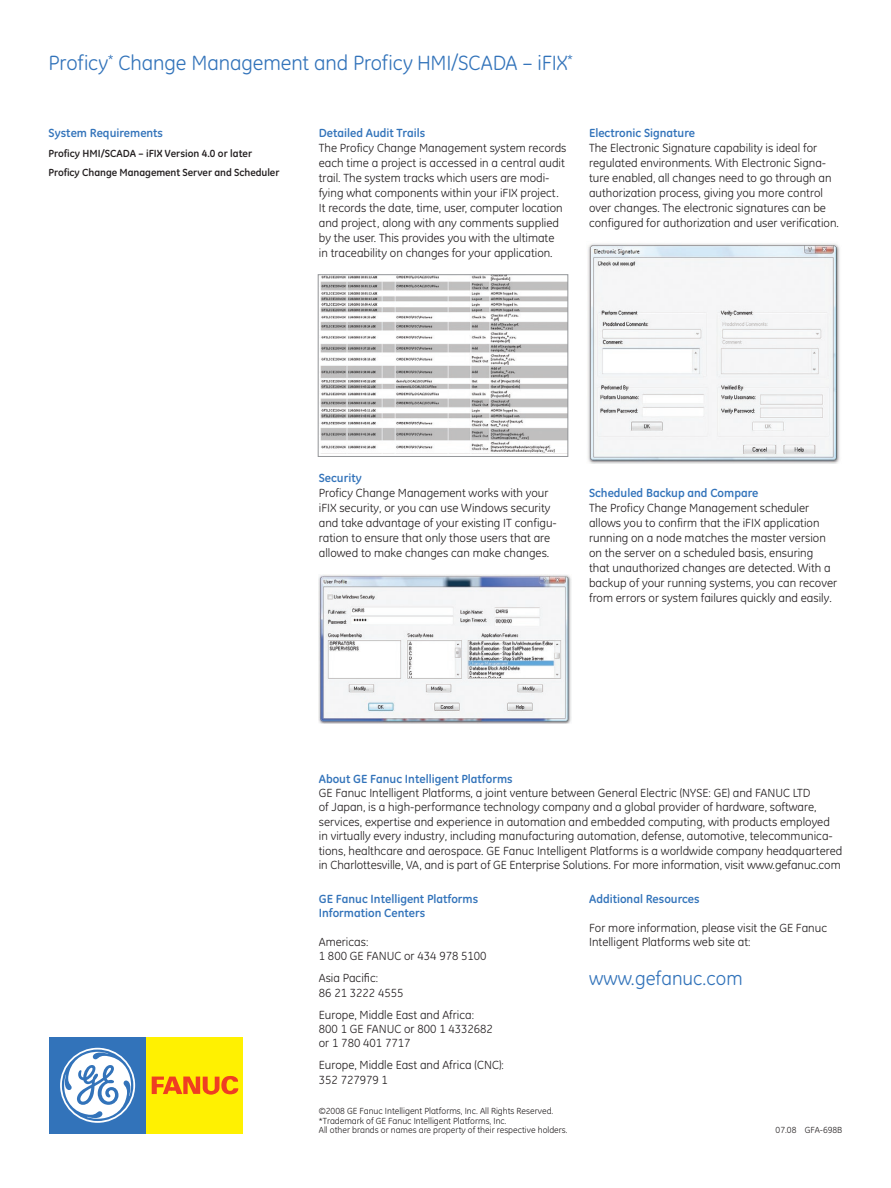
<style>
.page{position:relative;width:891px;height:1188px;background:#fff}
.page>*{position:absolute;margin:0;border:0;box-sizing:border-box;transform-origin:0 0}
.t1{font:21px "GE Inspira";letter-spacing:-.005em;color:#3273ba}
.t2{font:19.5px "GE Inspira";color:#3273ba}
.t3{font:12px/15px "GE Inspira";color:#231f20}
.t4{font:700 12px/14.4px "GE Inspira";color:#3273ba}
.t5{font:700 10.5px/19.5px "GE Inspira";letter-spacing:-.005em;color:#231f20}
.t6{font:9px/9.8px "GE Inspira";color:#231f20}
</style>
<div class="page">
<div style="left:49px;top:1038px;width:97px;height:96px;background:#3273ba"></div>
<svg style="left:60px;top:1048px;width:75px;height:75px"></svg>
<div style="left:146px;top:1038px;width:97px;height:96px;background:#fff101"></div>
<svg style="left:152px;top:1076px;width:87px;height:19px"></svg>
<img style="left:320px;top:277px;width:246px;height:176px">
<div style="left:318px;top:275px;width:250px;height:182px;border:1px solid #939598"></div>
<img style="left:318px;top:574px;width:253px;height:149px">
<img style="left:588px;top:243px;width:252px;height:220px">
<h1 class="t1" style="left:49px;top:51px;width:526px">Proficy<sup>*</sup> Change Management and Proficy HMI/SCADA – iFIX<sup>*</sup></h1>
<p class="t4" style="left:49px;top:125px;width:116px">System Requirements</p>
<p class="t5" style="left:49px;top:143px;width:232px">Proficy HMI/SCADA – iFIX Version 4.0 or later<br>Proficy Change Management Server and Scheduler</p>
<p class="t4" style="left:319px;top:125px;width:108px">Detailed Audit Trails</p>
<p class="t3" style="left:319px;top:140px;width:249px">The Proficy Change Management system records each time a project is accessed in a central audit trail. The system tracks which users are modi&shy;fying what components within your iFIX project.<br>It records the date, time, user, computer location and project, along with any comments supplied by the user. This provides you with the ultimate in traceability on changes for your application.</p>
<p class="t4" style="left:589px;top:125px;width:108px">Electronic Signature</p>
<p class="t3" style="left:589px;top:140px;width:251px">The Electronic Signature capability is ideal for regulated environments. With Electronic Signa&shy;ture enabled, all changes need to go through an authorization process, giving you more control over changes. The electronic signatures can be configured for authorization and user verification.</p>
<p class="t4" style="left:319px;top:470px;width:44px">Security</p>
<p class="t3" style="left:319px;top:485px;width:240px">Proficy Change Management works with your iFIX security, or you can use Windows security and take advantage of your existing IT configu&shy;ration to ensure that only those users that are allowed to make changes can make changes.</p>
<p class="t4" style="left:589px;top:485px;width:171px">Scheduled Backup and Compare</p>
<p class="t3" style="left:589px;top:500px;width:250px">The Proficy Change Management scheduler allows you to confirm that the iFIX application running on a node matches the master version on the server on a scheduled basis, ensuring<br>that unauthorized changes are detected. With a backup of your running systems, you can recover from errors or system failures quickly and easily.</p>
<p class="t4" style="left:319px;top:771px;width:195px">About GE Fanuc Intelligent Platforms</p>
<p class="t3" style="left:319px;top:786px;width:525px;line-height:14.4px">GE Fanuc Intelligent Platforms, a joint venture between General Electric (NYSE: GE) and FANUC LTD<br>of Japan, is a high-performance technology company and a global provider of hardware, software, services, expertise and experience in automation and embedded computing, with products employed<br>in virtually every industry, including manufacturing automation, defense, automotive, telecommunica&shy;tions, healthcare and aerospace. GE Fanuc Intelligent Platforms is a worldwide company headquartered in Charlottesville, VA, and is part of GE Enterprise Solutions. For more information, visit www.gefanuc.com</p>
<p class="t4" style="left:319px;top:891px;width:161px">GE Fanuc Intelligent Platforms<br>Information Centers</p>
<p class="t3" style="left:319px;top:935px;width:169px;line-height:14.4px">Americas:<br>1 800 GE FANUC or 434 978 5100</p>
<p class="t3" style="left:319px;top:971px;width:86px;line-height:14.4px">Asia Pacific:<br>86 21 3222 4555</p>
<p class="t3" style="left:319px;top:1007px;width:176px;line-height:14.4px">Europe, Middle East and Africa:<br>800 1 GE FANUC or 800 1 4332682 or 1 780 401 7717</p>
<p class="t3" style="left:319px;top:1058px;width:187px;line-height:14.4px">Europe, Middle East and Africa (CNC):<br>352 727979 1</p>
<p class="t6" style="left:319px;top:1106px;width:250px">©2008 GE Fanuc Intelligent Platforms, Inc. All Rights Reserved. *Trademark of GE Fanuc Intelligent Platforms, Inc.<br>All other brands or names are property of their respective holders.</p>
<p class="t4" style="left:589px;top:891px;width:112px">Additional Resources</p>
<p class="t3" style="left:589px;top:920px;width:240px;line-height:14.4px">For more information, please visit the GE Fanuc<br>Intelligent Platforms web site at:</p>
<h2 class="t2" style="left:589px;top:967px;width:155px">www.gefanuc.com</h2>
<p class="t6" style="left:776px;top:1125px;width:68px">07.08 GFA-698B</p>
</div>
